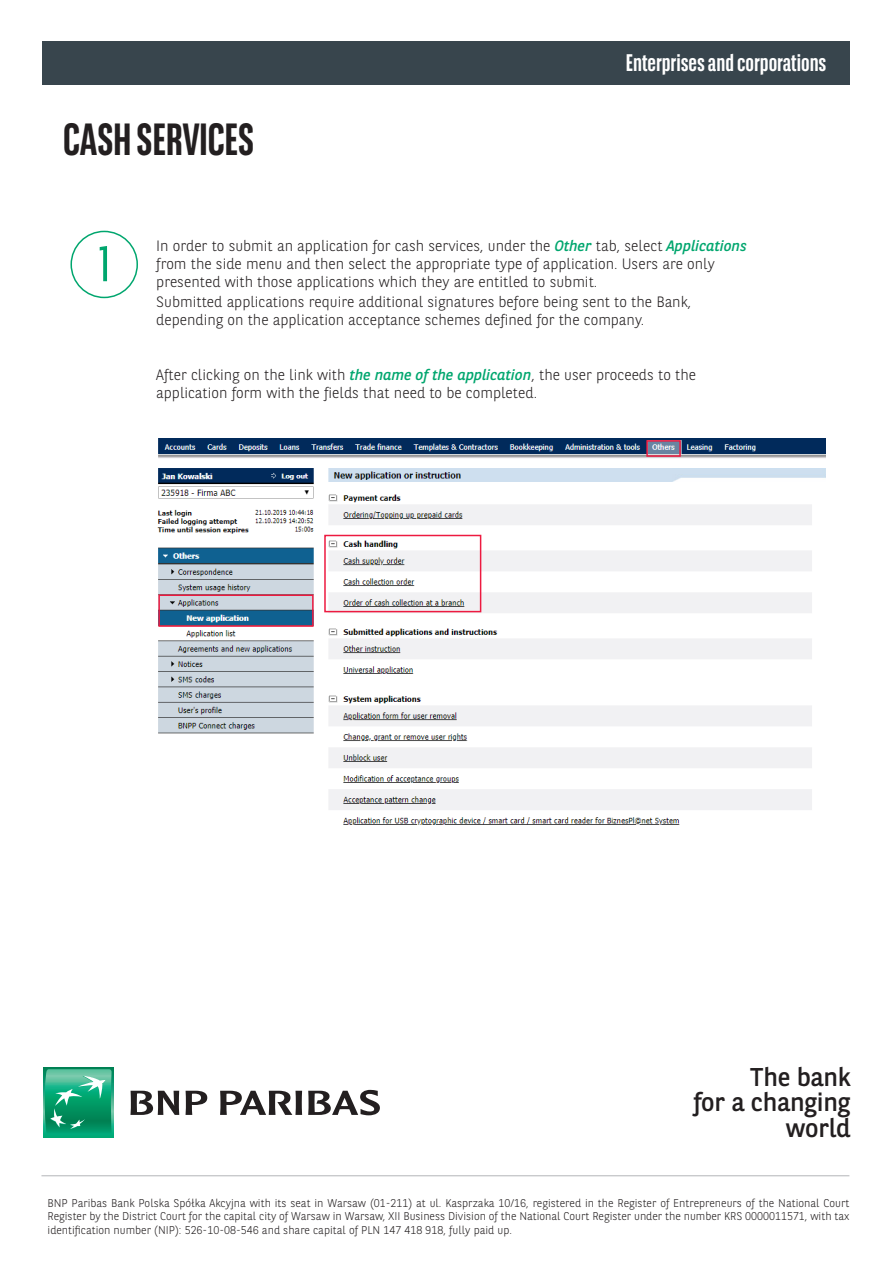
<style>
.page{position:relative;width:893px;height:1263px;background:#fff}
.page>*{position:absolute;margin:0;border:0;box-sizing:border-box;transform-origin:0 0}
.t1{font:50.4px "BNPP Sans Condensed";color:#00a66e}
.t2{font:700 45px "BNPP Sans Condensed";letter-spacing:-.01em;color:#231f20}
.t3{font:25.65px/25.7px "BNPP Sans";letter-spacing:-.01em;color:#231f20;text-align:right}
.t4{font:700 24px "BNPP Sans Condensed";color:#fff}
.t5{font:300 15px/18px "BNPP Sans";color:#231f20}
.t6{font:300 11.25px/13.5px "BNPP Sans";color:#231f20;text-align:justify}
.s1{font-weight:400;font-style:italic;color:#00a66e}
</style>
<div class="page">
<svg style="left:43px;top:1068px;width:70px;height:69px"></svg>
<svg style="left:45px;top:1069px;width:67px;height:66px;background:#2cab82"></svg>
<svg style="left:130px;top:1091px;width:49px;height:24px"></svg>
<svg style="left:186px;top:1091px;width:21px;height:24px"></svg>
<svg style="left:220px;top:1091px;width:82px;height:24px"></svg>
<svg style="left:308px;top:1090px;width:72px;height:25px"></svg>
<hr style="left:41px;top:1175px;width:808px;height:1px;background:#bcbdc0">
<div style="left:42px;top:41px;width:808px;height:44px;background:#38454d"></div>
<img style="left:157px;top:438px;width:668px;height:387px">
<svg style="left:70px;top:231px;width:68px;height:67px"></svg>
<div style="left:646px;top:440px;width:35px;height:17px;border:2px solid #ed1a40"></div>
<div style="left:324px;top:535px;width:157px;height:77px;border:2px solid #ed1a40"></div>
<div style="left:158px;top:594px;width:156px;height:33px;border:2px solid #ed1a40"></div>
<p class="t2" style="left:63px;top:113px;width:193px">CASH SERVICES</p>
<p class="t4" style="left:626px;top:48px;width:202px">Enterprises and corporations</p>
<p class="t1" style="left:99px;top:232px;width:12px">1</p>
<p class="t5" style="left:156px;top:236px;width:592px">In order to submit an application for cash services, under the <span class="s1">Other</span> tab, select <span class="s1">Applications </span>from the side menu and then select the appropriate type of application. Users are only presented with those applications which they are entitled to submit.</p>
<p class="t5" style="left:156px;top:292px;width:536px">Submitted applications require additional signatures before being sent to the Bank, depending on the application acceptance schemes defined for the company.</p>
<p class="t5" style="left:156px;top:365px;width:541px">After clicking on the link with <span class="s1">the name of the application</span>, the user proceeds to the application form with the fields that need to be completed.</p>
<p class="t3" style="left:693px;top:1063px;width:159px">The bank<br>for a changing world</p>
<p class="t6" style="left:48px;top:1195px;width:803px">BNP Paribas Bank Polska Spółka Akcyjna with its seat in Warsaw (01-211) at ul. Kasprzaka 10/16, registered in the Register of Entrepreneurs of the National Court Register by the District Court for the capital city of Warsaw in Warsaw, XII Business Division of the National Court Register under the number KRS 0000011571, with tax identification number (NIP): 526-10-08-546 and share capital of PLN 147 418 918, fully paid up.</p>
</div>
